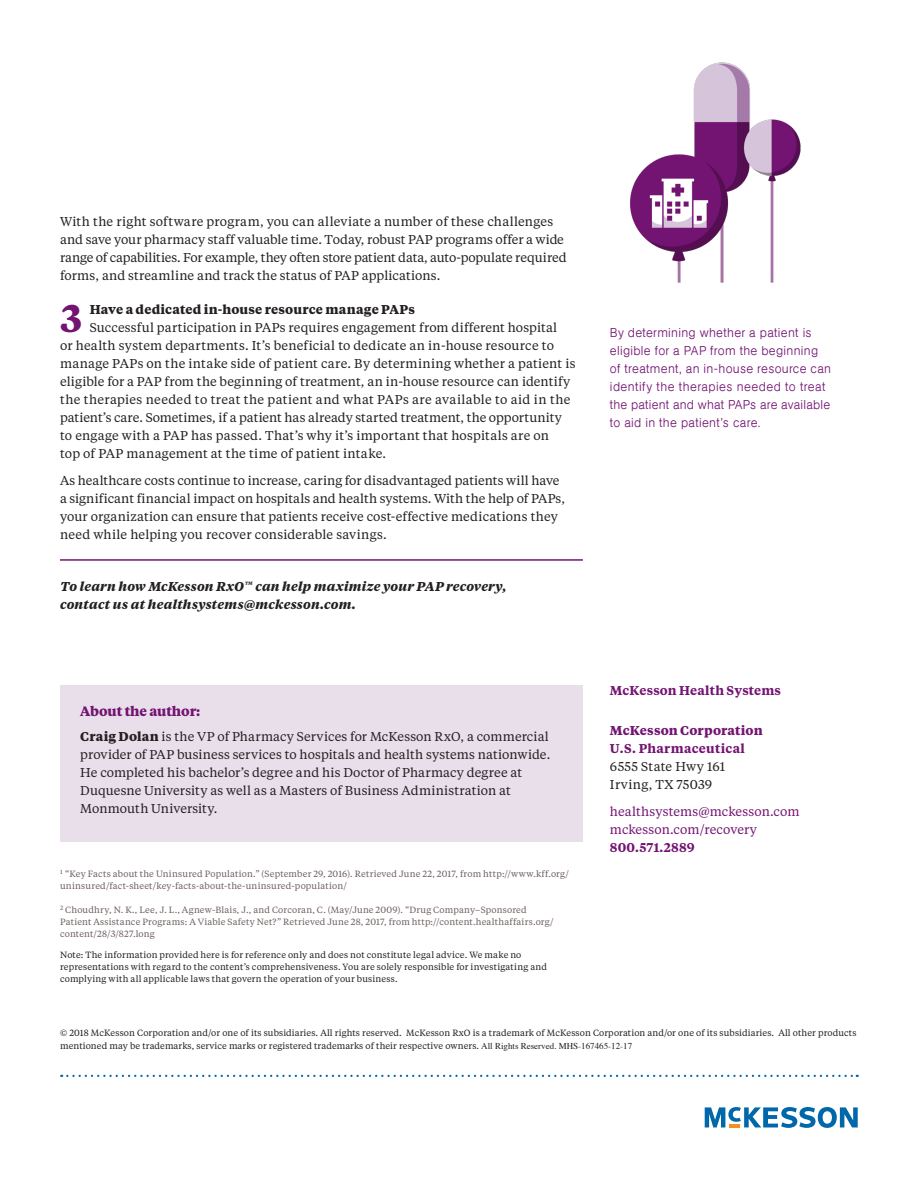
<style>
.page{position:relative;width:918px;height:1188px;background:#fff}
.page>*{position:absolute;margin:0;border:0;box-sizing:border-box;transform-origin:0 0}
.Subheader{font:700 38.4px "Tiempos Text";color:#731372}
.Text_Tiempos_Text_Re{font:700 13.5px "Tiempos Text";letter-spacing:-.01em;color:#731372}
.Text_Tiempos_Text_Re-2{font:12.75px/18px "Tiempos Text";letter-spacing:.01em;color:#231f20}
.Text_Tiempos_Text_Re-3{font:300 12.75px/18px "AG Book Pro";letter-spacing:.02em;color:#731372}
.Text_Subhead_Tiempos{font:italic 700 12.75px/18px "Tiempos Text";letter-spacing:.01em;color:#231f20}
.Text_Tiempos_Text_Re-4{font:12.75px/18px "Tiempos Text";letter-spacing:.01em;color:#731372}
.Subheader-2{font:700 12.75px "Tiempos Text";letter-spacing:.015em;color:#231f20}
.BU_Subhead_Tiempos_T{font:600 12.75px "Tiempos Text";letter-spacing:.01em;color:#731372}
.Text_Tiempos_Text_Re-5{font:9px/12px "Tiempos Text";letter-spacing:.01em;color:#231f20}
.Text_Tiempos_Text_Re-6{font:9px/12px "Tiempos Text";letter-spacing:.02em;color:#6f5e5e}
.s1{font-weight:700}
.s2{font-weight:700;color:#731372}
.s3{font-weight:600;color:#731372}
.s4{font-weight:600}
.s5{font-family:"Times"}
</style>
<div class="page">
<svg style="left:705px;top:1107px;width:153px;height:21px"></svg>
<svg style="left:61px;top:1075px;width:797px;height:2px"></svg>
<div style="left:60px;top:686px;width:523px;height:156px;background:#e9dfeb"></div>
<hr style="left:60px;top:559px;width:523px;height:2px;background:#731372">
<img style="left:630px;top:62px;width:171px;height:221px">
<p class="Text_Tiempos_Text_Re-2" style="left:60px;top:212px;width:508px">With the right software program, you can alleviate a number of these challenges and save your pharmacy staff valuable time. Today, robust PAP programs offer a wide range of capabilities. For example, they often store patient data, auto-populate required forms, and streamline and track the status of PAP applications.</p>
<p class="Subheader" style="left:60px;top:291px;width:24px">3</p>
<p class="Subheader-2" style="left:90px;top:300px;width:327px">Have a dedicated in-house resource manage PAPs</p>
<p class="Text_Tiempos_Text_Re-2" style="left:60px;top:318px;width:517px;text-indent:30px">Successful participation in PAPs requires engagement from different hospital<br>or health system departments. It’s beneficial to dedicate an in-house resource to manage PAPs on the intake side of patient care. By determining whether a patient is eligible for a PAP from the beginning of treatment, an in-house resource can identify the therapies needed to treat the patient and what PAPs are available to aid in the patient’s care. Sometimes, if a patient has already started treatment, the opportunity to engage with a PAP has passed. That’s why it’s important that hospitals are on<br>top of PAP management at the time of patient intake.</p>
<p class="Text_Tiempos_Text_Re-2" style="left:60px;top:471px;width:507px">As healthcare costs continue to increase, caring for disadvantaged patients will have a significant financial impact on hospitals and health systems. With the help of PAPs, your organization can ensure that patients receive cost-effective medications they need while helping you recover considerable savings.</p>
<p class="Text_Subhead_Tiempos" style="left:60px;top:576px;width:448px">To learn how McKesson RxO<sup>™</sup> can help maximize your PAP recovery, contact us at healthsystems@mckesson.com.</p>
<p class="Text_Tiempos_Text_Re" style="left:80px;top:702px;width:121px">About the author:</p>
<p class="Text_Tiempos_Text_Re-2" style="left:80px;top:727px;width:472px"><span class="s1">Craig Dolan</span> is the VP of Pharmacy Services for McKesson RxO, a commercial provider of PAP business services to hospitals and health systems nationwide.<br>He completed his bachelor’s degree and his Doctor of Pharmacy degree at Duquesne University as well as a Masters of Business Administration at Monmouth University.</p>
<p class="Text_Tiempos_Text_Re-6" style="left:60px;top:868px;width:511px"><sup>1</sup> “Key Facts about the Uninsured Population.” (September 29, 2016). Retrieved June 22, 2017, from http://www.kff.org/ uninsured/fact-sheet/key-facts-about-the-uninsured-population/</p>
<p class="Text_Tiempos_Text_Re-6" style="left:60px;top:904px;width:495px"><sup>2</sup> Choudhry, N. K., Lee, J. L., Agnew-Blais, J., and Corcoran, C. (May/June 2009). “Drug Company–Sponsored<br>Patient Assistance Programs: A Viable Safety Net?” Retrieved June 28, 2017, from http://content.healthaffairs.org/ content/28/3/827.long</p>
<p class="Text_Tiempos_Text_Re-5" style="left:60px;top:949px;width:488px">Note: The information provided here is for reference only and does not constitute legal advice. We make no representations with regard to the content’s comprehensiveness. You are solely responsible for investigating and complying with all applicable laws that govern the operation of your business.</p>
<p class="Text_Tiempos_Text_Re-3" style="left:610px;top:323px;width:223px">By determining whether a patient is eligible for a PAP from the beginning of treatment, an in-house resource can identify the therapies needed to treat the patient and what PAPs are available to aid in the patient’s care.</p>
<p class="BU_Subhead_Tiempos_T" style="left:610px;top:682px;width:173px">McKesson Health Systems</p>
<p class="Text_Tiempos_Text_Re-2" style="left:610px;top:721px;width:154px"><span class="s2">McKesson Corporation<br></span><span class="s3">U.S. Pharmaceutical<br></span>6555 State Hwy 161<br>Irving, TX 75039</p>
<p class="Text_Tiempos_Text_Re-4" style="left:610px;top:802px;width:191px">healthsystems@mckesson.com mckesson.com/recovery<br><span class="s4">800.571.2889</span></p>
<p class="Text_Tiempos_Text_Re-5" style="left:60px;top:1026px;width:798px;line-height:12.8px">© 2018 McKesson Corporation and/or one of its subsidiaries. All rights reserved. McKesson RxO is a trademark of McKesson Corporation and/or one of its subsidiaries. All other products mentioned may be trademarks, service marks or registered trademarks of their respective owners. <span class="s5">All Rights Reserved. MHS-167465-12-17</span></p>
</div>
